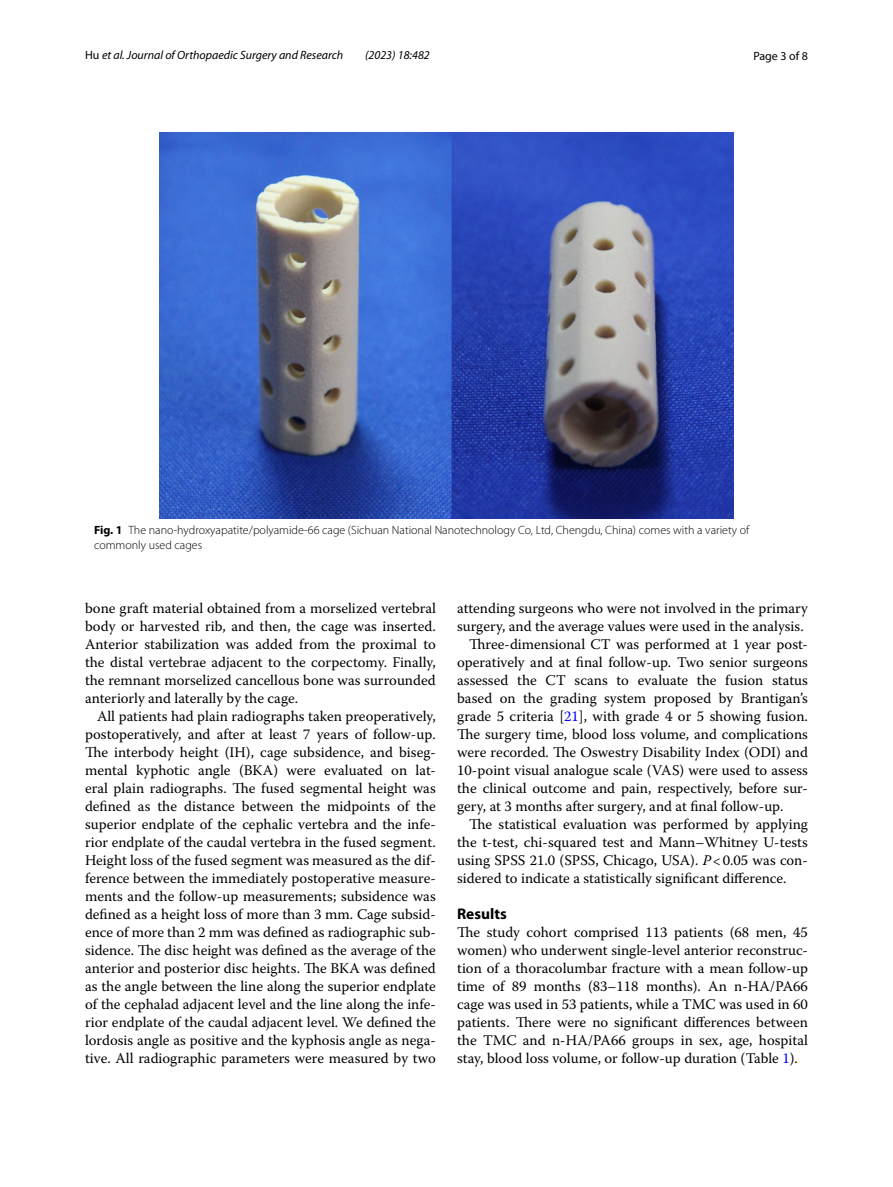
<style>
.page{position:relative;width:893px;height:1187px;background:#fff}
.page>*{position:absolute;margin:0;border:0;box-sizing:border-box;transform-origin:0 0}
.t1{font:700 15.45px "Myriad Pro";color:#000}
.t2{font:14.7px/18px "Warnock Pro";color:#000;text-align:justify}
.t3{font:300 12px/15px "Myriad Pro";color:#000}
.t4{font:italic 12px "Myriad Pro";color:#000}
.t5{font:12px "Myriad Pro";color:#000}
.s1{font-style:normal}
.s2{font-weight:700}
.s3{color:#00f}
.s4{font-style:italic}
</style>
<div class="page">
<img style="left:160px;top:133px;width:573px;height:385px">
<p class="t4" style="left:85px;top:48px;width:260px"><span class="s1">Hu</span> et al. Journal of Orthopaedic Surgery and Research</p>
<p class="t4" style="left:365px;top:48px;width:66px">(2023) 18:482</p>
<p class="t5" style="left:753px;top:48px;width:56px">Page 3 of 8</p>
<p class="t3" style="left:94px;top:522px;width:657px"><span class="s2">Fig. 1</span> The nano-hydroxyapatite/polyamide-66 cage (Sichuan National Nanotechnology Co, Ltd, Chengdu, China) comes with a variety of commonly used cages</p>
<p class="t2" style="left:85px;top:598px;width:352px">bone graft material obtained from a morselized vertebral body or harvested rib, and then, the cage was inserted.<br>Anterior stabilization was added from the proximal to the distal vertebrae adjacent to the corpectomy. Finally, the remnant morselized cancellous bone was surrounded anteriorly and laterally by the cage.</p>
<p class="t2" style="left:85px;top:706px;width:352px;text-indent:12px">All patients had plain radiographs taken preoperatively, postoperatively, and after at least 7 years of follow-up.<br>The interbody height (IH), cage subsidence, and biseg&shy;mental kyphotic angle (BKA) were evaluated on lat&shy;eral plain radiographs. The fused segmental height was defined as the distance between the midpoints of the superior endplate of the cephalic vertebra and the infe&shy;rior endplate of the caudal vertebra in the fused segment.<br>Height loss of the fused segment was measured as the dif&shy;ference between the immediately postoperative measure&shy;ments and the follow-up measurements; subsidence was defined as a height loss of more than 3 mm. Cage subsid&shy;ence of more than 2 mm was defined as radiographic sub&shy;sidence. The disc height was defined as the average of the anterior and posterior disc heights. The BKA was defined as the angle between the line along the superior endplate of the cephalad adjacent level and the line along the infe&shy;rior endplate of the caudal adjacent level. We defined the lordosis angle as positive and the kyphosis angle as nega&shy;tive. All radiographic parameters were measured by two</p>
<p class="t2" style="left:457px;top:598px;width:352px">attending surgeons who were not involved in the primary</p>
<p class="t2" style="left:457px;top:616px;width:348px">surgery, and the average values were used in the analysis.</p>
<p class="t2" style="left:469px;top:634px;width:340px">Three-dimensional CT was performed at 1 year post-</p>
<p class="t2" style="left:457px;top:652px;width:352px">operatively and at final follow-up. Two senior surgeons</p>
<p class="t2" style="left:457px;top:670px;width:352px">assessed the CT scans to evaluate the fusion status</p>
<p class="t2" style="left:457px;top:688px;width:352px">based on the grading system proposed by Brantigan’s</p>
<p class="t2" style="left:457px;top:706px;width:352px">grade 5 criteria [<span class="s3">21</span>], with grade 4 or 5 showing fusion.</p>
<p class="t2" style="left:457px;top:724px;width:352px">The surgery time, blood loss volume, and complications</p>
<p class="t2" style="left:457px;top:742px;width:352px">were recorded. The Oswestry Disability Index (ODI) and</p>
<p class="t2" style="left:457px;top:760px;width:352px">10-point visual analogue scale (VAS) were used to assess</p>
<p class="t2" style="left:457px;top:778px;width:352px">the clinical outcome and pain, respectively, before sur-</p>
<p class="t2" style="left:457px;top:796px;width:328px">gery, at 3 months after surgery, and at final follow-up.</p>
<p class="t2" style="left:469px;top:814px;width:340px">The statistical evaluation was performed by applying</p>
<p class="t2" style="left:457px;top:832px;width:352px">the t-test, chi-squared test and Mann–Whitney U-tests</p>
<p class="t2" style="left:457px;top:850px;width:352px">using SPSS 21.0 (SPSS, Chicago, USA). <span class="s4">P</span>&lt;0.05 was con-</p>
<p class="t2" style="left:457px;top:868px;width:331px">sidered to indicate a statistically significant difference.</p>
<p class="t1" style="left:457px;top:903px;width:51px">Results</p>
<p class="t2" style="left:457px;top:922px;width:352px">The study cohort comprised 113 patients (68 men, 45 women) who underwent single-level anterior reconstruc&shy;tion of a thoracolumbar fracture with a mean follow-up time of 89 months (83–118 months). An n-HA/PA66 cage was used in 53 patients, while a TMC was used in 60 patients. There were no significant differences between the TMC and n-HA/PA66 groups in sex, age, hospital stay, blood loss volume, or follow-up duration (Table <span class="s3">1</span>).</p>
</div>
